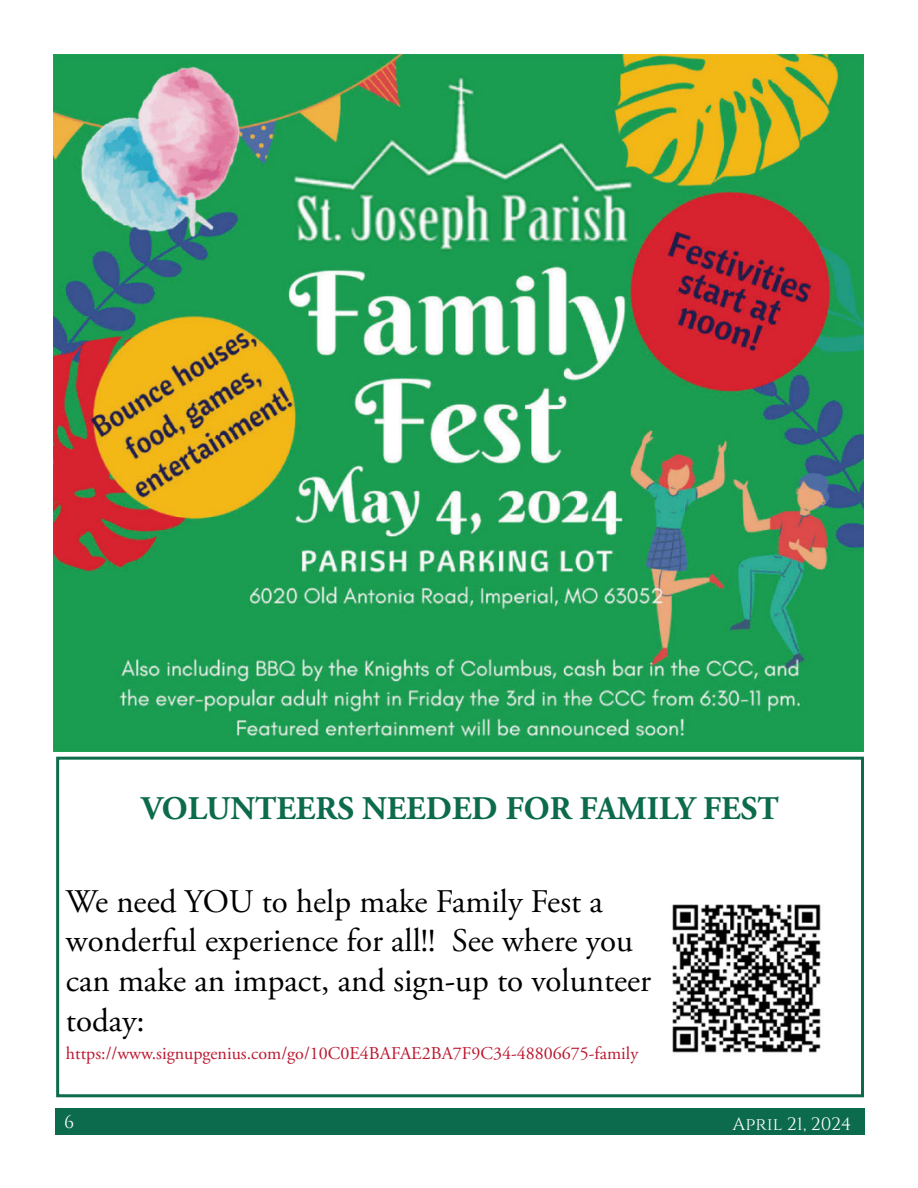
<style>
.page{position:relative;width:918px;height:1188px;background:#fff}
.page>*{position:absolute;margin:0;border:0;box-sizing:border-box;transform-origin:0 0}
.t1{font:33px/39.6px "Adobe Garamond Pro";color:#000}
.t2{font:700 33px "Adobe Garamond Pro";color:#0c6b4d}
.t3{font:18px "Adobe Garamond Pro";color:#bc1830}
.t4{font:18px "Htnctn Cinzel";color:#fff}
.t5{font:18px "Bwnbkc Cinzel";color:#fff}
</style>
<div class="page">
<div style="left:55px;top:1108px;width:810px;height:27px;background:#0c6b4d"></div>
<img style="left:53px;top:54px;width:810px;height:698px">
<div style="left:56px;top:757px;width:808px;height:340px;border:3px solid #0c6b4d"></div>
<img style="left:672px;top:904px;width:149px;height:149px">
<p class="t2" style="left:142px;top:789px;width:639px">VOLUNTEERS NEEDED FOR FAMILY FEST</p>
<p class="t1" style="left:66px;top:883px;width:587px">We need YOU to help make Family Fest a wonderful experience for all!! See where you can make an impact, and sign-up to volunteer today:</p>
<p class="t3" style="left:66px;top:1042px;width:574px">https://www.signupgenius.com/go/10C0E4BAFAE2BA7F9C34-48806675-family</p>
<p class="t5" style="left:64px;top:1111px;width:12px">6</p>
<p class="t4" style="left:733px;top:1114px;width:120px">April 21, 2024</p>
</div>
